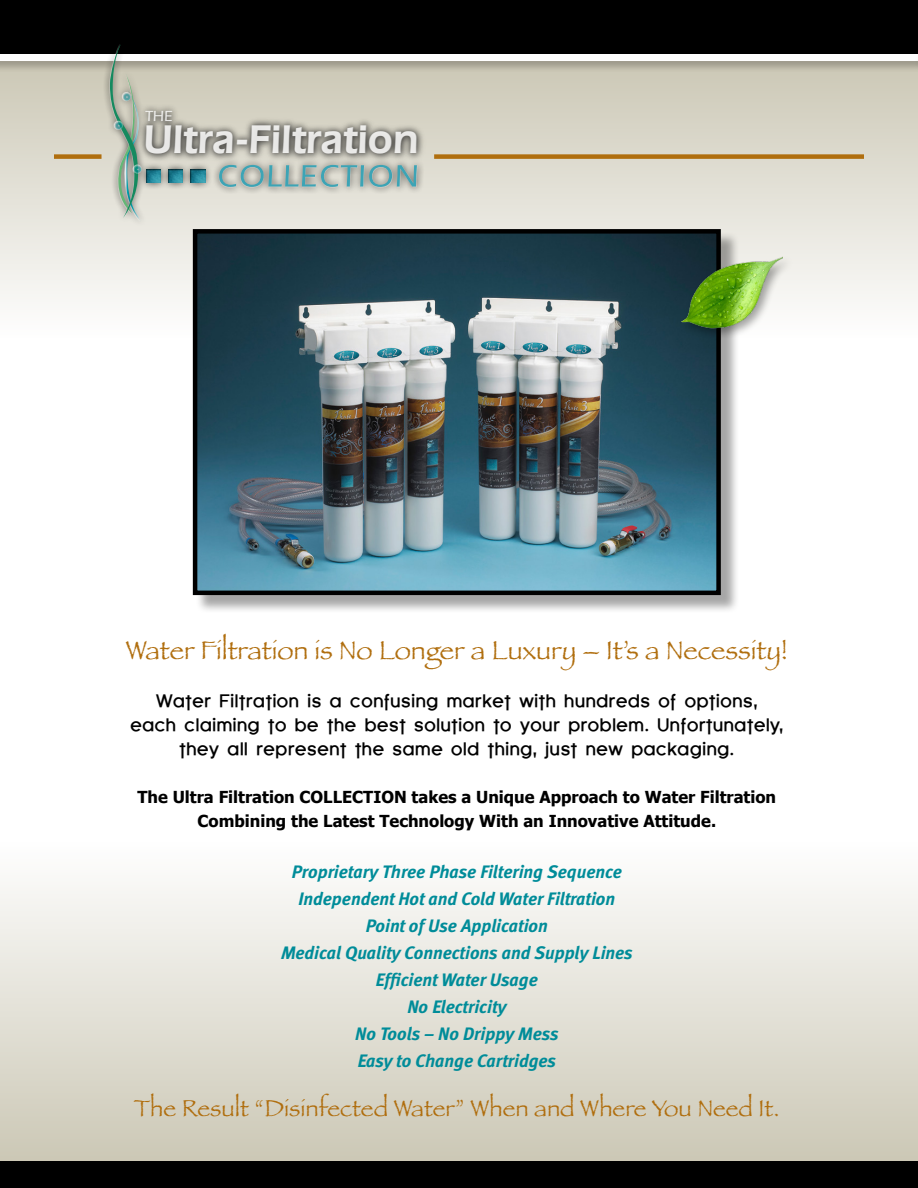
<style>
.page{position:relative;width:918px;height:1188px;background:#fff}
.page>*{position:absolute;margin:0;border:0;box-sizing:border-box;transform-origin:0 0}
.t1{font:600 41.7px "Eras IT Cby BT";color:#fff}
.t2{font:27px "Papyrus";color:#b06e0e}
.t3{font:24px "Papyrus";color:#b06e0e}
.t4{font:italic 18px/27px "Meta Bold LF";color:#008c99;text-align:center}
.t5{font:700 18px/24px "Florencesans";color:#000;text-align:center}
.t6{font:700 16.5px/24px "Tahoma";color:#000;text-align:center}
.t7{font:15.15px "Eras Medium DTC";color:#fff}
</style>
<div class="page">
<div style="left:0;top:52px;width:918px;height:286px;background:linear-gradient(to bottom,#c9c5b2,#fefefd)"></div>
<div style="left:0;top:842px;width:918px;height:332px;background:linear-gradient(to bottom,#fefefe,#cac6b3)"></div>
<div style="left:0;top:0;width:918px;height:57px;background:#000"></div>
<div style="left:0;top:1161px;width:918px;height:27px;background:#000"></div>
<div style="left:0;top:51px;width:918px;height:23px;background:#000;opacity:.35"></div>
<div style="left:0;top:54px;width:918px;height:6px;background:#fff"></div>
<hr style="left:915px;top:51px;width:3px;height:23px;background:#000;opacity:.35">
<div style="left:102px;top:39px;width:325px;height:188px;background:#000;opacity:.75"></div>
<div style="left:110px;top:44px;width:314px;height:178px;background:#fff;opacity:.35"></div>
<img style="left:144px;top:100px;width:38px;height:10px">
<img style="left:144px;top:110px;width:304px;height:86px">
<svg style="left:219px;top:165px;width:198px;height:22px;background:#9db7b5"></svg>
<svg style="left:109px;top:44px;width:35px;height:181px;background:#a7b4a6"></svg>
<div style="left:195px;top:231px;width:544px;height:383px;background:#000;opacity:.35"></div>
<img style="left:198px;top:234px;width:518px;height:356px">
<div style="left:193px;top:229px;width:528px;height:366px;border:4px solid #000"></div>
<div style="left:679px;top:255px;width:115px;height:85px;background:#000;opacity:.35"></div>
<img style="left:675px;top:256px;width:107px;height:75px">
<div style="left:54px;top:154px;width:48px;height:5px;background:#b06e0e"></div>
<div style="left:434px;top:154px;width:430px;height:5px;background:#b06e0e"></div>
<p class="t7" style="left:146px;top:107px;width:28px">THE</p>
<h1 class="t1" style="left:144px;top:113px;width:276px">Ultra-Filtration</h1>
<h2 class="t2" style="left:126px;top:634px;width:664px">Water Filtration is No Longer a Luxury – It’s a Necessity!</h2>
<p class="t5" style="left:130px;top:689px;width:655px">Water Filtration is a confusing market with hundreds of options,<br>each claiming to be the best solution to your problem. Unfortunately, they all represent the same old thing, just new packaging.</p>
<p class="t6" style="left:137px;top:784px;width:640px">The Ultra Filtration COLLECTION takes a Unique Approach to Water Filtration<br>Combining the Latest Technology With an Innovative Attitude.</p>
<p class="t4" style="left:281px;top:858px;width:353px">Proprietary Three Phase Filtering Sequence<br>Independent Hot and Cold Water Filtration<br>Point of Use Application<br>Medical Quality Connections and Supply Lines<br>Efficient Water Usage<br>No Electricity<br>No Tools – No Drippy Mess<br>Easy to Change Cartridges</p>
<h3 class="t3" style="left:134px;top:1093px;width:647px">The Result “Disinfected Water” When and Where You Need It.</h3>
</div>
